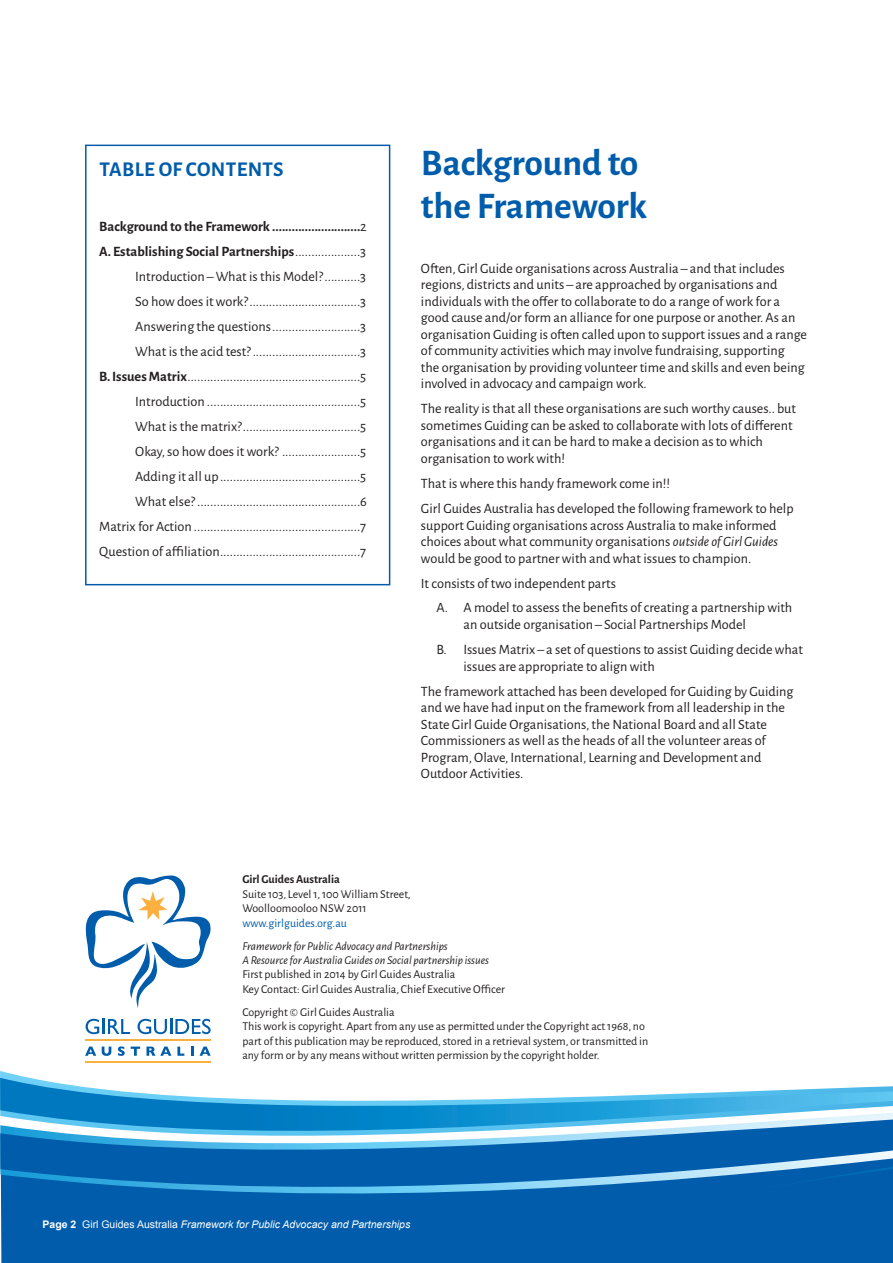
<style>
.page{position:relative;width:893px;height:1263px;background:#fff}
.page>*{position:absolute;margin:0;border:0;box-sizing:border-box;transform-origin:0 0}
.t1{font:700 37.5px/43.5px "Alegreya Sans";color:#015dab}
.Body{font:700 21px "Alegreya Sans";letter-spacing:.015em;color:#015dab}
.Body-2{font:14.25px/16.5px "Alegreya Sans";color:#231f20}
.Body-3{font:700 14.25px "Alegreya Sans";color:#231f20}
.Body-4{font:12px/14.4px "Alegreya Sans";color:#231f20}
.Body-5{font:italic 12px/14.4px "Alegreya Sans";color:#231f20}
.t2{font:italic 10.5px "Arial";color:#fff}
.s1{font-weight:400}
.s2{font-weight:700}
.s3{font-style:italic}
.s4{color:#015dab}
.s5{font-style:normal}
.s6{font-weight:700;font-style:normal}
</style>
<div class="page">
<div style="left:1px;top:1215px;width:892px;height:48px;background:#015dab"></div>
<div style="left:1px;top:1207px;width:892px;height:8px;background:#015dab"></div>
<svg style="left:0;top:1076px;width:893px;height:131px;fill:#015dab"></svg>
<svg style="left:0;top:1078px;width:761px;height:65px"></svg>
<svg style="left:761px;top:1077px;width:132px;height:112px"></svg>
<div style="left:85px;top:145px;width:305px;height:440px;border:2px solid #015dab"></div>
<svg style="left:86px;top:1019px;width:13px;height:15px"></svg>
<hr style="left:102px;top:1019px;width:3px;height:15px;background:#015dab">
<svg style="left:108px;top:1019px;width:22px;height:15px"></svg>
<svg style="left:138px;top:1019px;width:73px;height:15px"></svg>
<svg style="left:85px;top:1046px;width:11px;height:10px"></svg>
<svg style="left:102px;top:1046px;width:9px;height:10px"></svg>
<svg style="left:118px;top:1046px;width:7px;height:10px"></svg>
<svg style="left:131px;top:1046px;width:9px;height:10px"></svg>
<svg style="left:147px;top:1046px;width:24px;height:10px"></svg>
<svg style="left:177px;top:1046px;width:7px;height:10px"></svg>
<svg style="left:191px;top:1046px;width:3px;height:10px"></svg>
<svg style="left:200px;top:1046px;width:11px;height:10px"></svg>
<hr style="left:85px;top:1040px;width:126px;height:1px;background:#fbb03f">
<hr style="left:85px;top:1061px;width:126px;height:1px;background:#fbb03f">
<svg style="left:86px;top:875px;width:125px;height:134px"></svg>
<p class="Body" style="left:99px;top:154px;width:186px">TABLE OF CONTENTS</p>
<p class="Body-3" style="left:99px;top:216px;width:269px">Background to the Framework ...........................<span class="s1">2</span></p>
<p class="Body-3" style="left:99px;top:241px;width:268px">A. Establishing Social Partnerships<span class="s1">....................3</span></p>
<p class="Body-2" style="left:135px;top:268px;width:232px">Introduction – What is this Model?...........3</p>
<p class="Body-2" style="left:135px;top:293px;width:232px">So how does it work?..................................3</p>
<p class="Body-2" style="left:135px;top:318px;width:232px">Answering the questions...........................3</p>
<p class="Body-2" style="left:135px;top:343px;width:232px">What is the acid test?.................................3</p>
<p class="Body-2" style="left:99px;top:368px;width:268px"><span class="s2">B. Issues Matrix</span>.....................................................5</p>
<p class="Body-2" style="left:135px;top:393px;width:232px">Introduction ...............................................5</p>
<p class="Body-2" style="left:135px;top:418px;width:232px">What is the matrix?....................................5</p>
<p class="Body-2" style="left:135px;top:443px;width:232px">Okay, so how does it work? ........................5</p>
<p class="Body-2" style="left:135px;top:468px;width:232px">Adding it all up...........................................5</p>
<p class="Body-2" style="left:135px;top:493px;width:233px">What else?..................................................6</p>
<p class="Body-2" style="left:99px;top:518px;width:268px">Matrix for Action ...................................................7</p>
<p class="Body-2" style="left:99px;top:543px;width:268px">Question of affiliation...........................................7</p>
<h2 class="t1" style="left:421px;top:138px;width:228px">Background to the Framework</h2>
<p class="Body-2" style="left:421px;top:259px;width:388px">Often, Girl Guide organisations across Australia – and that includes regions, districts and units – are approached by organisations and individuals with the offer to collaborate to do a range of work for a good cause and/or form an alliance for one purpose or another. As an organisation Guiding is often called upon to support issues and a range of community activities which may involve fundraising, supporting<br>the organisation by providing volunteer time and skills and even being involved in advocacy and campaign work.</p>
<p class="Body-2" style="left:421px;top:400px;width:377px">The reality is that all these organisations are such worthy causes.. but sometimes Guiding can be asked to collaborate with lots of different organisations and it can be hard to make a decision as to which organisation to work with!</p>
<p class="Body-2" style="left:421px;top:474px;width:251px">That is where this handy framework come in!!</p>
<p class="Body-2" style="left:421px;top:499px;width:374px">Girl Guides Australia has developed the following framework to help support Guiding organisations across Australia to make informed choices about what community organisations <span class="s3">outside of Girl Guides </span>would be good to partner with and what issues to champion.</p>
<p class="Body-2" style="left:421px;top:574px;width:196px">It consists of two independent parts</p>
<p class="Body-2" style="left:463px;top:599px;width:330px;text-indent:-27px">A. A model to assess the benefits of creating a partnership with an outside organisation – Social Partnerships Model</p>
<p class="Body-2" style="left:463px;top:640px;width:341px;text-indent:-27px">B. Issues Matrix – a set of questions to assist Guiding decide what issues are appropriate to align with</p>
<p class="Body-2" style="left:421px;top:682px;width:374px">The framework attached has been developed for Guiding by Guiding and we have had input on the framework from all leadership in the State Girl Guide Organisations, the National Board and all State Commissioners as well as the heads of all the volunteer areas of Program, Olave, International, Learning and Development and Outdoor Activities.</p>
<p class="Body-4" style="left:242px;top:872px;width:170px"><span class="s2">Girl Guides Australia<br></span>Suite 103, Level 1, 100 William Street,<br>Woolloomooloo NSW 2011 <span class="s4">www.girlguides.org.au</span></p>
<p class="Body-5" style="left:242px;top:938px;width:264px">Framework for Public Advocacy and Partnerships<br>A Resource for Australia Guides on Social partnership issues <span class="s5">First published in 2014 by Girl Guides Australia<br>Key Contact: Girl Guides Australia, Chief Executive Officer</span></p>
<p class="Body-4" style="left:242px;top:1004px;width:407px">Copyright © Girl Guides Australia<br>This work is copyright. Apart from any use as permitted under the Copyright act 1968, no part of this publication may be reproduced, stored in a retrieval system, or transmitted in any form or by any means without written permission by the copyright holder.</p>
<p class="t2" style="left:43px;top:1217px;width:369px"><span class="s6">Page 2</span> <span class="s5">Girl Guides Australia</span> Framework for Public Advocacy and Partnerships</p>
</div>
